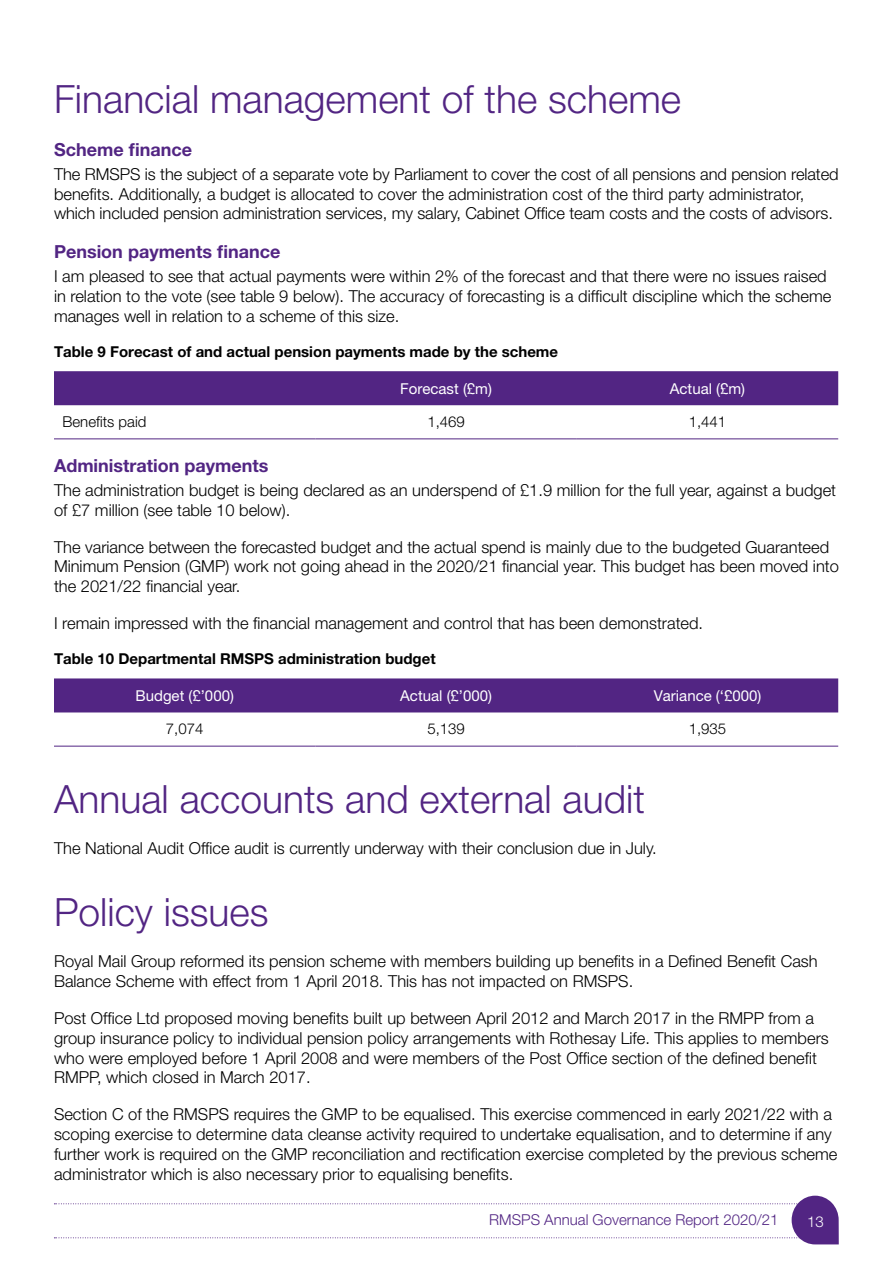
<style>
.page{position:relative;width:893px;height:1263px;background:#fff}
.page>*{position:absolute;margin:0;border:0;box-sizing:border-box;transform-origin:0 0}
.A_Heading{font:300 39px "Helvetica Neue LT Pro";color:#522583}
.B_heading{font:700 18px "Helvetica Neue LT Pro";color:#522583}
.Body{font:300 16.5px/19.8px "Helvetica Neue LT Pro";color:#000}
.Table_figure_title{font:700 15px "Helvetica Neue LT Pro";color:#000}
.Table_white{font:15px "Helvetica Neue LT Pro";color:#fff}
.Table_black{font:300 15px "Helvetica Neue LT Pro";color:#000}
.t1{font:300 15px "Helvetica Neue LT Pro";color:#522583}
.t2{font:300 15px "Helvetica Neue LT Pro";color:#fff}
</style>
<div class="page">
<svg style="left:54px;top:1196px;width:785px;height:48px"></svg>
<div style="left:54px;top:371px;width:784px;height:34px;background:#522583"></div>
<hr style="left:54px;top:438px;width:261px;height:1px;background:#522583">
<hr style="left:315px;top:438px;width:262px;height:1px;background:#522583">
<hr style="left:577px;top:438px;width:261px;height:1px;background:#522583">
<div style="left:54px;top:678px;width:784px;height:34px;background:#522583"></div>
<hr style="left:54px;top:746px;width:261px;height:1px;background:#522583">
<hr style="left:315px;top:746px;width:262px;height:1px;background:#522583">
<hr style="left:577px;top:746px;width:261px;height:1px;background:#522583">
<h1 class="A_Heading" style="left:54px;top:75px;width:629px">Financial management of the scheme</h1>
<h2 class="B_heading" style="left:54px;top:138px;width:140px">Scheme finance</h2>
<p class="Body" style="left:54px;top:164px;width:786px">The RMSPS is the subject of a separate vote by Parliament to cover the cost of all pensions and pension related benefits. Additionally, a budget is allocated to cover the administration cost of the third party administrator, which included pension administration services, my salary, Cabinet Office team costs and the costs of advisors.</p>
<h2 class="B_heading" style="left:54px;top:240px;width:228px">Pension payments finance</h2>
<p class="Body" style="left:54px;top:266px;width:779px">I am pleased to see that actual payments were within 2% of the forecast and that there were no issues raised in relation to the vote (see table 9 below). The accuracy of forecasting is a difficult discipline which the scheme manages well in relation to a scheme of this size.</p>
<p class="Table_figure_title" style="left:54px;top:342px;width:506px">Table 9 Forecast of and actual pension payments made by the scheme</p>
<p class="Table_white" style="left:400px;top:379px;width:93px">Forecast (£m)</p>
<p class="Table_white" style="left:670px;top:379px;width:77px">Actual (£m)</p>
<p class="Table_black" style="left:63px;top:413px;width:85px">Benefits paid</p>
<p class="Table_black" style="left:427px;top:413px;width:39px">1,469</p>
<p class="Table_black" style="left:689px;top:413px;width:39px">1,441</p>
<h2 class="B_heading" style="left:54px;top:454px;width:216px">Administration payments</h2>
<p class="Body" style="left:54px;top:480px;width:784px">The administration budget is being declared as an underspend of £1.9 million for the full year, against a budget of £7 million (see table 10 below).</p>
<p class="Body" style="left:54px;top:536px;width:786px">The variance between the forecasted budget and the actual spend is mainly due to the budgeted Guaranteed<br>Minimum Pension (GMP) work not going ahead in the 2020/21 financial year. This budget has been moved into the 2021/22 financial year.</p>
<p class="Body" style="left:54px;top:613px;width:651px">I remain impressed with the financial management and control that has been demonstrated.</p>
<p class="Table_figure_title" style="left:54px;top:649px;width:383px">Table 10 Departmental RMSPS administration budget</p>
<p class="Table_white" style="left:136px;top:686px;width:100px">Budget (£’000)</p>
<p class="Table_white" style="left:400px;top:686px;width:93px">Actual (£’000)</p>
<p class="Table_white" style="left:654px;top:686px;width:109px">Variance (‘£000)</p>
<p class="Table_black" style="left:166px;top:720px;width:39px">7,074</p>
<p class="Table_black" style="left:427px;top:720px;width:39px">5,139</p>
<p class="Table_black" style="left:689px;top:720px;width:39px">1,935</p>
<h1 class="A_Heading" style="left:54px;top:775px;width:592px">Annual accounts and external audit</h1>
<p class="Body" style="left:54px;top:838px;width:604px">The National Audit Office audit is currently underway with their conclusion due in July.</p>
<h1 class="A_Heading" style="left:54px;top:888px;width:216px">Policy issues</h1>
<p class="Body" style="left:54px;top:951px;width:765px">Royal Mail Group reformed its pension scheme with members building up benefits in a Defined Benefit Cash<br>Balance Scheme with effect from 1 April 2018. This has not impacted on RMSPS.</p>
<p class="Body" style="left:54px;top:1008px;width:776px">Post Office Ltd proposed moving benefits built up between April 2012 and March 2017 in the RMPP from a group insurance policy to individual pension policy arrangements with Rothesay Life. This applies to members who were employed before 1 April 2008 and were members of the Post Office section of the defined benefit RMPP, which closed in March 2017.</p>
<p class="Body" style="left:54px;top:1104px;width:785px">Section C of the RMSPS requires the GMP to be equalised. This exercise commenced in early 2021/22 with a scoping exercise to determine data cleanse activity required to undertake equalisation, and to determine if any further work is required on the GMP reconciliation and rectification exercise completed by the previous scheme administrator which is also necessary prior to equalising benefits.</p>
<p class="t1" style="left:489px;top:1210px;width:291px">RMSPS Annual Governance Report 2020/21</p>
<p class="t2" style="left:807px;top:1212px;width:18px">13</p>
</div>
